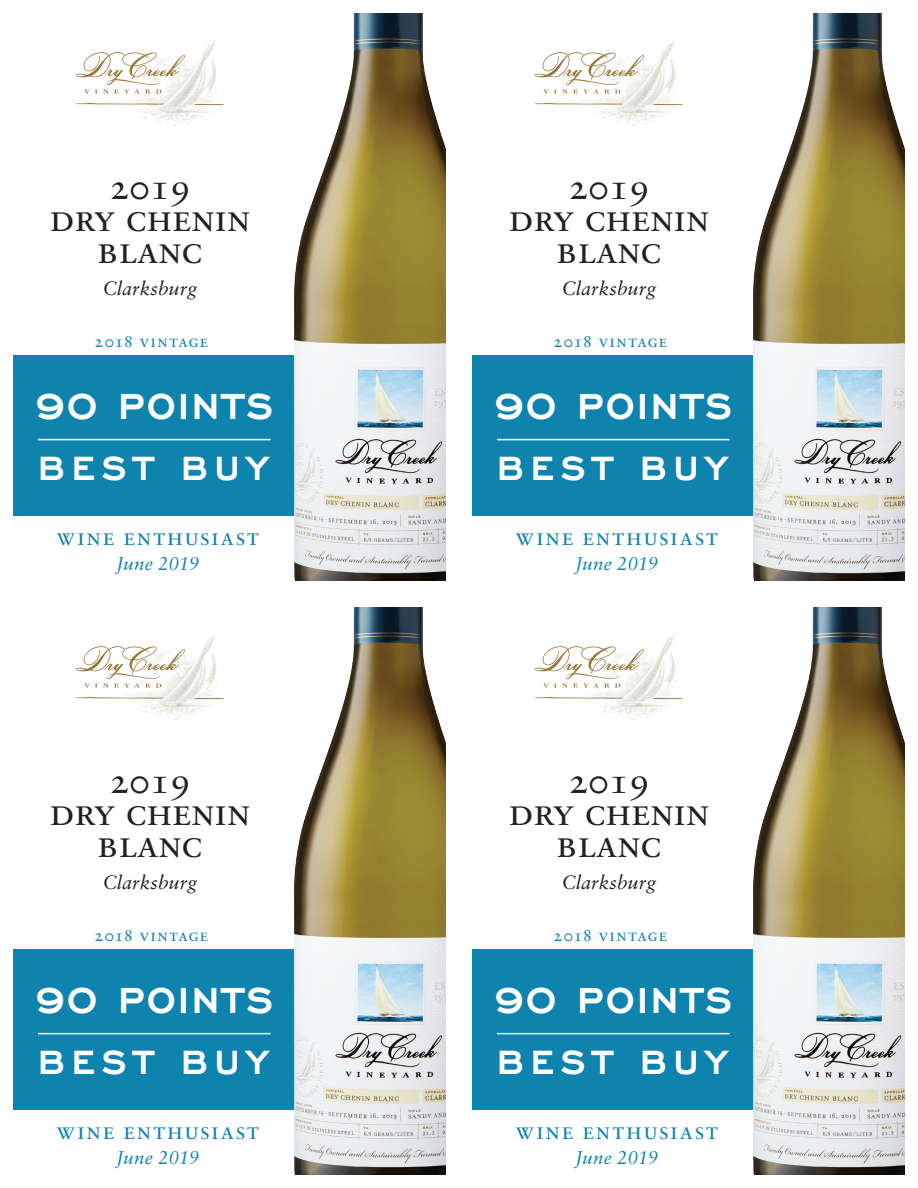
<style>
.page{position:relative;width:918px;height:1188px;background:#fff}
.page>*{position:absolute;margin:0;border:0;box-sizing:border-box;transform-origin:0 0}
.t1{font:700 47.25px "Engravers Gothic";letter-spacing:.055em;color:#fff}
.t2{font:700 43.8px "Engravers Gothic";letter-spacing:.175em;color:#fff}
.t3{font:38.1px/32.2px "Sabon Roman SC";color:#231f20;text-align:center}
.t4{font:36.75px "Sabon Roman SC";color:#231f20}
.t5{font:23.7px "Sabon Roman SC";letter-spacing:.07em;color:#0e83ae}
.t6{font:italic 19.35px "Sabon";letter-spacing:.005em;color:#231f20}
.t7{font:italic 18.6px "Sabon";letter-spacing:.005em;color:#0e83ae}
.t8{font:16.8px "Sabon Roman SC";letter-spacing:.065em;color:#0e83ae}
</style>
<div class="page">
<img style="left:125px;top:40px;width:92px;height:86px">
<svg style="left:76px;top:52px;width:109px;height:42px"></svg>
<svg style="left:75px;top:103px;width:89px;height:2px"></svg>
<svg style="left:194px;top:104px;width:30px;height:1px"></svg>
<div style="left:14px;top:355px;width:429px;height:161px;background:#0e83ae"></div>
<hr style="left:38px;top:439px;width:233px;height:1px;background:#fff">
<img style="left:293px;top:14px;width:153px;height:566px">
<img style="left:125px;top:634px;width:92px;height:86px">
<svg style="left:76px;top:646px;width:109px;height:42px"></svg>
<svg style="left:75px;top:697px;width:89px;height:2px"></svg>
<svg style="left:194px;top:698px;width:30px;height:1px"></svg>
<div style="left:14px;top:949px;width:429px;height:161px;background:#0e83ae"></div>
<hr style="left:38px;top:1033px;width:233px;height:1px;background:#fff">
<img style="left:293px;top:608px;width:153px;height:566px">
<img style="left:584px;top:40px;width:92px;height:86px">
<svg style="left:535px;top:52px;width:109px;height:42px"></svg>
<svg style="left:534px;top:103px;width:89px;height:2px"></svg>
<svg style="left:653px;top:104px;width:30px;height:1px"></svg>
<div style="left:472px;top:355px;width:430px;height:161px;background:#0e83ae"></div>
<hr style="left:497px;top:439px;width:233px;height:1px;background:#fff">
<img style="left:752px;top:14px;width:152px;height:566px">
<img style="left:584px;top:634px;width:92px;height:86px">
<svg style="left:535px;top:646px;width:109px;height:42px"></svg>
<svg style="left:534px;top:697px;width:89px;height:2px"></svg>
<svg style="left:653px;top:698px;width:30px;height:1px"></svg>
<div style="left:472px;top:949px;width:430px;height:161px;background:#0e83ae"></div>
<hr style="left:497px;top:1033px;width:233px;height:1px;background:#fff">
<img style="left:752px;top:608px;width:152px;height:566px">
<p class="t4" style="left:109px;top:164px;width:83px">2019</p>
<p class="t3" style="left:49px;top:201px;width:203px">dry chenin blanc</p>
<p class="t6" style="left:103px;top:277px;width:96px">Clarksburg</p>
<p class="t8" style="left:94px;top:331px;width:116px">2018 vintage</p>
<p class="t1" style="left:36px;top:380px;width:239px">90 POINTS</p>
<p class="t2" style="left:38px;top:444px;width:230px">BEST BUY</p>
<p class="t5" style="left:57px;top:522px;width:204px">wine enthusiast</p>
<p class="t7" style="left:116px;top:553px;width:84px">June 2019</p>
<p class="t4" style="left:109px;top:758px;width:83px">2019</p>
<p class="t3" style="left:49px;top:795px;width:203px">dry chenin blanc</p>
<p class="t6" style="left:103px;top:871px;width:96px">Clarksburg</p>
<p class="t8" style="left:94px;top:925px;width:116px">2018 vintage</p>
<p class="t1" style="left:36px;top:974px;width:239px">90 POINTS</p>
<p class="t2" style="left:38px;top:1038px;width:230px">BEST BUY</p>
<p class="t5" style="left:57px;top:1116px;width:204px">wine enthusiast</p>
<p class="t7" style="left:116px;top:1147px;width:84px">June 2019</p>
<p class="t4" style="left:568px;top:164px;width:83px">2019</p>
<p class="t3" style="left:508px;top:201px;width:203px">dry chenin blanc</p>
<p class="t6" style="left:562px;top:277px;width:96px">Clarksburg</p>
<p class="t8" style="left:553px;top:331px;width:116px">2018 vintage</p>
<p class="t1" style="left:495px;top:380px;width:239px">90 POINTS</p>
<p class="t2" style="left:497px;top:444px;width:230px">BEST BUY</p>
<p class="t5" style="left:516px;top:522px;width:204px">wine enthusiast</p>
<p class="t7" style="left:575px;top:553px;width:84px">June 2019</p>
<p class="t4" style="left:568px;top:758px;width:83px">2019</p>
<p class="t3" style="left:508px;top:795px;width:203px">dry chenin blanc</p>
<p class="t6" style="left:562px;top:871px;width:96px">Clarksburg</p>
<p class="t8" style="left:553px;top:925px;width:116px">2018 vintage</p>
<p class="t1" style="left:495px;top:974px;width:239px">90 POINTS</p>
<p class="t2" style="left:497px;top:1038px;width:230px">BEST BUY</p>
<p class="t5" style="left:516px;top:1116px;width:204px">wine enthusiast</p>
<p class="t7" style="left:575px;top:1147px;width:84px">June 2019</p>
</div>
